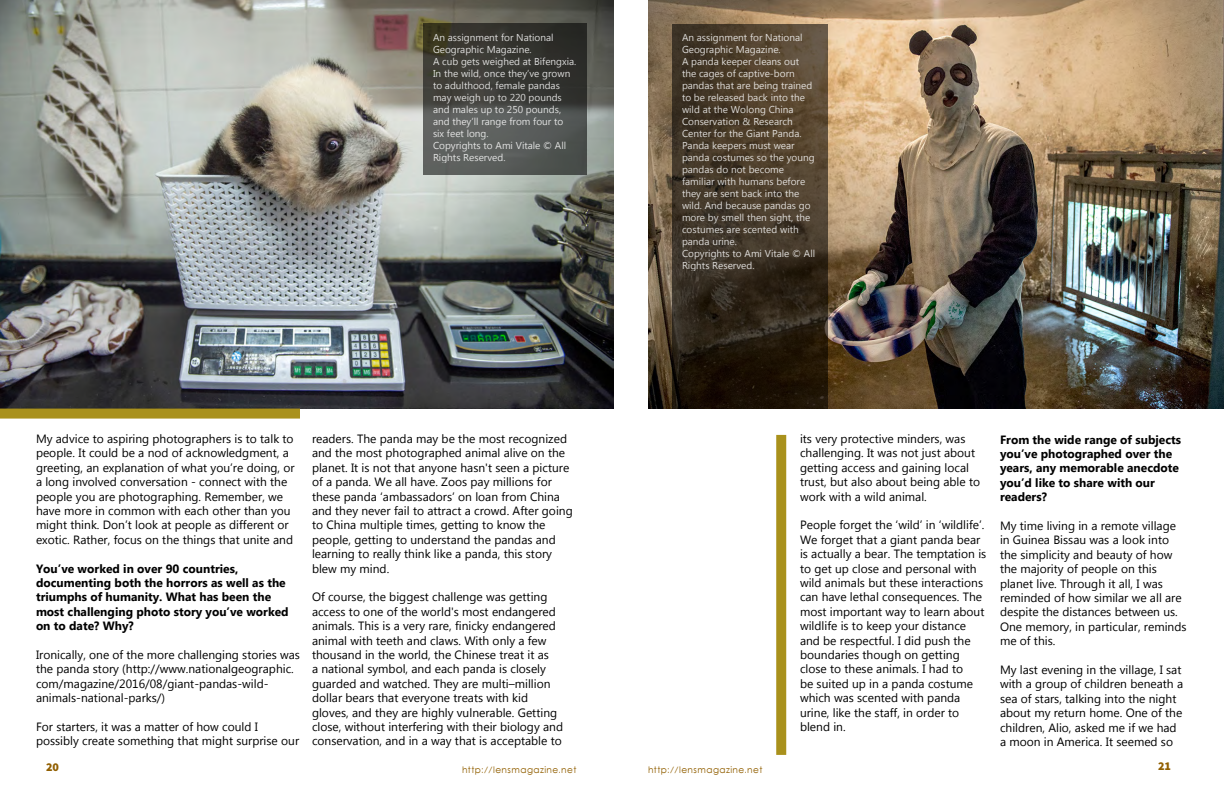
<style>
.page{position:relative;width:1224px;height:792px;background:#fff}
.page>*{position:absolute;margin:0;border:0;box-sizing:border-box;transform-origin:0 0}
.t1{font:12px/14.4px "Myanmar Text";color:#000}
.t2{font:700 12px/14.4px "Myanmar Text";color:#000}
.t3{font:900 12px "Source Sans Pro";color:#915f00}
.t4{font:10px/12px "Myanmar Text";color:#fff}
.t5{font:9px "Levenim";letter-spacing:.05em;color:#915f00}
</style>
<div class="page">
<img style="left:0;top:0;width:613px;height:409px">
<img style="left:648px;top:0;width:576px;height:409px">
<div style="left:776px;top:435px;width:10px;height:320px;background:#a9911c"></div>
<div style="left:0;top:409px;width:300px;height:10px;background:#a9911c"></div>
<svg style="left:423px;top:24px;width:164px;height:151px;background:#454742"></svg>
<svg style="left:672px;top:24px;width:156px;height:385px;background:#3d3121"></svg>
<p class="t4" style="left:433px;top:31px;width:145px">An assignment for National<br>Geographic Magazine.<br>A cub gets weighed at Bifengxia.<br>In the wild, once they’ve grown to adulthood, female pandas may weigh up to 220 pounds and males up to 250 pounds, and they’ll range from four to six feet long.<br>Copyrights to Ami Vitale © All<br>Rights Reserved.</p>
<p class="t4" style="left:682px;top:31px;width:135px">An assignment for National<br>Geographic Magazine.<br>A panda keeper cleans out the cages of captive-born pandas that are being trained to be released back into the wild at the Wolong China<br>Conservation &amp; Research<br>Center for the Giant Panda.<br>Panda keepers must wear panda costumes so the young pandas do not become familiar with humans before they are sent back into the wild. And because pandas go more by smell then sight, the costumes are scented with panda urine.<br>Copyrights to Ami Vitale © All<br>Rights Reserved.</p>
<p class="t1" style="left:36px;top:432px;width:260px">My advice to aspiring photographers is to talk to people. It could be a nod of acknowledgment, a greeting, an explanation of what you’re doing, or a long involved conversation - connect with the people you are photographing. Remember, we have more in common with each other than you might think. Don’t look at people as different or exotic. Rather, focus on the things that unite and</p>
<p class="t2" style="left:36px;top:561px;width:254px">You’ve worked in over 90 countries, documenting both the horrors as well as the triumphs of humanity. What has been the most challenging photo story you’ve worked on to date? Why?</p>
<p class="t1" style="left:36px;top:648px;width:265px">Ironically, one of the more challenging stories was the panda story (http://www.nationalgeographic. com/magazine/2016/08/giant-pandas-wild&shy;animals-national-parks/)</p>
<p class="t1" style="left:36px;top:720px;width:265px">For starters, it was a matter of how could I possibly create something that might surprise our</p>
<p class="t1" style="left:312px;top:432px;width:262px">readers. The panda may be the most recognized and the most photographed animal alive on the planet. It is not that anyone hasn't seen a picture of a panda. We all have. Zoos pay millions for these panda ‘ambassadors’ on loan from China and they never fail to attract a crowd. After going to China multiple times, getting to know the people, getting to understand the pandas and learning to really think like a panda, this story blew my mind.</p>
<p class="t1" style="left:312px;top:590px;width:253px">Of course, the biggest challenge was getting access to one of the world's most endangered animals. This is a very rare, finicky endangered animal with teeth and claws. With only a few thousand in the world, the Chinese treat it as<br>a national symbol, and each panda is closely guarded and watched. They are multi–million dollar bears that everyone treats with kid gloves, and they are highly vulnerable. Getting close, without interfering with their biology and conservation, and in a way that is acceptable to</p>
<p class="t3" style="left:46px;top:759px;width:14px">20</p>
<p class="t5" style="left:462px;top:765px;width:116px">http://lensmagazine.net</p>
<p class="t5" style="left:648px;top:765px;width:116px">http://lensmagazine.net</p>
<p class="t1" style="left:800px;top:432px;width:182px">its very protective minders, was challenging. It was not just about getting access and gaining local trust, but also about being able to work with a wild animal.</p>
<p class="t1" style="left:800px;top:518px;width:188px">People forget the ‘wild’ in ‘wildlife’.<br>We forget that a giant panda bear is actually a bear. The temptation is to get up close and personal with wild animals but these interactions can have lethal consequences. The most important way to learn about wildlife is to keep your distance and be respectful. I did push the boundaries though on getting close to these animals. I had to<br>be suited up in a panda costume which was scented with panda urine, like the staff, in order to blend in.</p>
<p class="t2" style="left:1000px;top:432px;width:183px">From the wide range of subjects you’ve photographed over the years, any memorable anecdote you’d like to share with our readers?</p>
<p class="t1" style="left:1000px;top:519px;width:188px">My time living in a remote village in Guinea Bissau was a look into the simplicity and beauty of how the majority of people on this planet live. Through it all, I was reminded of how similar we all are despite the distances between us.<br>One memory, in particular, reminds me of this.</p>
<p class="t1" style="left:1000px;top:663px;width:185px">My last evening in the village, I sat with a group of children beneath a sea of stars, talking into the night about my return home. One of the children, Alio, asked me if we had a moon in America. It seemed so</p>
<p class="t3" style="left:1158px;top:758px;width:14px">21</p>
</div>
